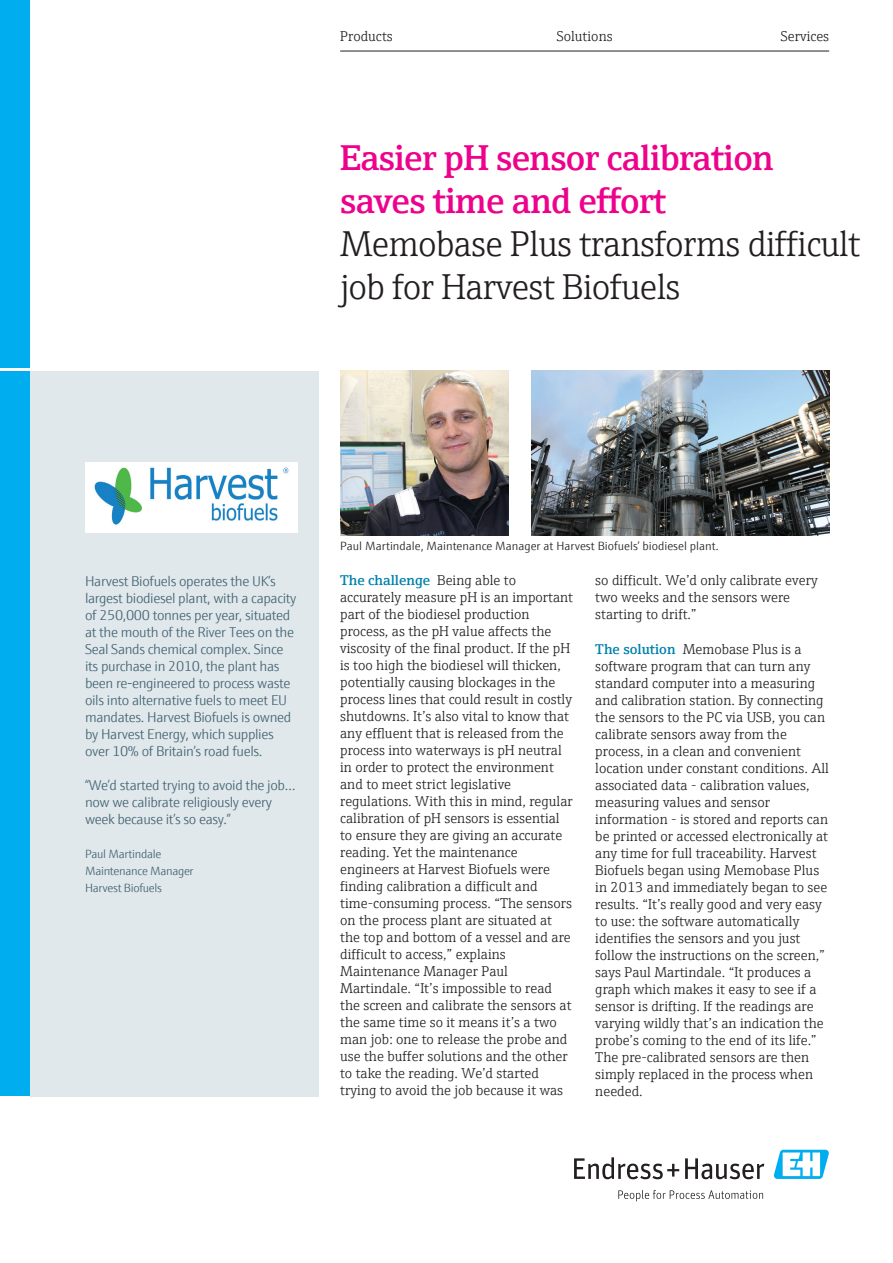
<style>
.page{position:relative;width:893px;height:1263px;background:#fff}
.page>*{position:absolute;margin:0;border:0;box-sizing:border-box;transform-origin:0 0}
.Brochure_Title_Headl{font:300 36px/43.2px "E+H Serif";letter-spacing:-.02em;color:#231f20}
.Brochure_Title_Headl-2{font:600 36px/43.2px "E+H Serif";letter-spacing:-.02em;color:#ed028c}
.General_Copy_Accent{font:300 14.25px/17px "E+H Serif";color:#231f20}
.General_Copy_Default{font:300 14.25px/17px "E+H Sans";letter-spacing:-.025em;color:#446472}
.General_Copy_Accent-2{font:300 12px "E+H Sans";color:#231f20}
.General_Copy_Default-2{font:300 12px/17px "E+H Sans";letter-spacing:-.025em;color:#446472}
.s1{font-weight:600;color:#0081ad}
</style>
<div class="page">
<div style="left:30px;top:371px;width:289px;height:725px;background:#e0e8ec"></div>
<img style="left:531px;top:371px;width:298px;height:165px">
<img style="left:340px;top:371px;width:169px;height:165px">
<svg style="left:574px;top:1157px;width:105px;height:22px"></svg>
<svg style="left:685px;top:1158px;width:79px;height:21px"></svg>
<svg style="left:618px;top:1190px;width:145px;height:11px"></svg>
<svg style="left:773px;top:1150px;width:56px;height:29px"></svg>
<div style="left:0;top:0;width:30px;height:1096px;background:#00aeef"></div>
<hr style="left:0;top:369px;width:32px;height:2px;background:#fff">
<hr style="left:340px;top:51px;width:489px;height:1px;background:#231f20">
<img style="left:85px;top:462px;width:213px;height:71px">
<p class="General_Copy_Accent" style="left:340px;top:27px;width:54px">Products</p>
<p class="General_Copy_Accent" style="left:557px;top:27px;width:57px">Solutions</p>
<p class="General_Copy_Accent" style="left:781px;top:27px;width:50px">Services</p>
<p class="Brochure_Title_Headl-2" style="left:340px;top:133px;width:435px">Easier pH sensor calibration saves time and effort</p>
<p class="Brochure_Title_Headl" style="left:340px;top:220px;width:522px">Memobase Plus transforms difficult job for Harvest Biofuels</p>
<p class="General_Copy_Default" style="left:85px;top:571px;width:213px">Harvest Biofuels operates the UK’s largest biodiesel plant, with a capacity of 250,000 tonnes per year, situated at the mouth of the River Tees on the Seal Sands chemical complex. Since its purchase in 2010, the plant has been re-engineered to process waste oils into alternative fuels to meet EU mandates. Harvest Biofuels is owned by Harvest Energy, which supplies over 10% of Britain’s road fuels.</p>
<p class="General_Copy_Default" style="left:85px;top:775px;width:212px">“We’d started trying to avoid the job… now we calibrate religiously every week because it’s so easy.”</p>
<p class="General_Copy_Default-2" style="left:85px;top:844px;width:110px">Paul Martindale<br>Maintenance Manager<br>Harvest Biofuels</p>
<p class="General_Copy_Accent-2" style="left:340px;top:537px;width:380px">Paul Martindale, Maintenance Manager at Harvest Biofuels’ biodiesel plant.</p>
<p class="General_Copy_Accent" style="left:340px;top:571px;width:234px"><span class="s1">The challenge</span> Being able to accurately measure pH is an important part of the biodiesel production process, as the pH value affects the viscosity of the final product. If the pH is too high the biodiesel will thicken, potentially causing blockages in the process lines that could result in costly shutdowns. It’s also vital to know that any effluent that is released from the process into waterways is pH neutral in order to protect the environment and to meet strict legislative regulations. With this in mind, regular calibration of pH sensors is essential to ensure they are giving an accurate reading. Yet the maintenance engineers at Harvest Biofuels were finding calibration a difficult and time-consuming process. “The sensors on the process plant are situated at the top and bottom of a vessel and are difficult to access,” explains Maintenance Manager Paul Martindale. “It’s impossible to read the screen and calibrate the sensors at the same time so it means it’s a two man job: one to release the probe and use the buffer solutions and the other to take the reading. We’d started trying to avoid the job because it was</p>
<p class="General_Copy_Accent" style="left:595px;top:571px;width:224px">so difficult. We’d only calibrate every two weeks and the sensors were starting to drift.”</p>
<p class="General_Copy_Accent" style="left:595px;top:639px;width:235px"><span class="s1">The solution</span> Memobase Plus is a software program that can turn any standard computer into a measuring and calibration station. By connecting the sensors to the PC via USB, you can calibrate sensors away from the process, in a clean and convenient location under constant conditions. All associated data - calibration values, measuring values and sensor information - is stored and reports can be printed or accessed electronically at any time for full traceability. Harvest Biofuels began using Memobase Plus in 2013 and immediately began to see results. “It’s really good and very easy to use: the software automatically identifies the sensors and you just follow the instructions on the screen,” says Paul Martindale. “It produces a graph which makes it easy to see if a sensor is drifting. If the readings are varying wildly that’s an indication the probe’s coming to the end of its life.” The pre-calibrated sensors are then simply replaced in the process when needed.</p>
</div>
